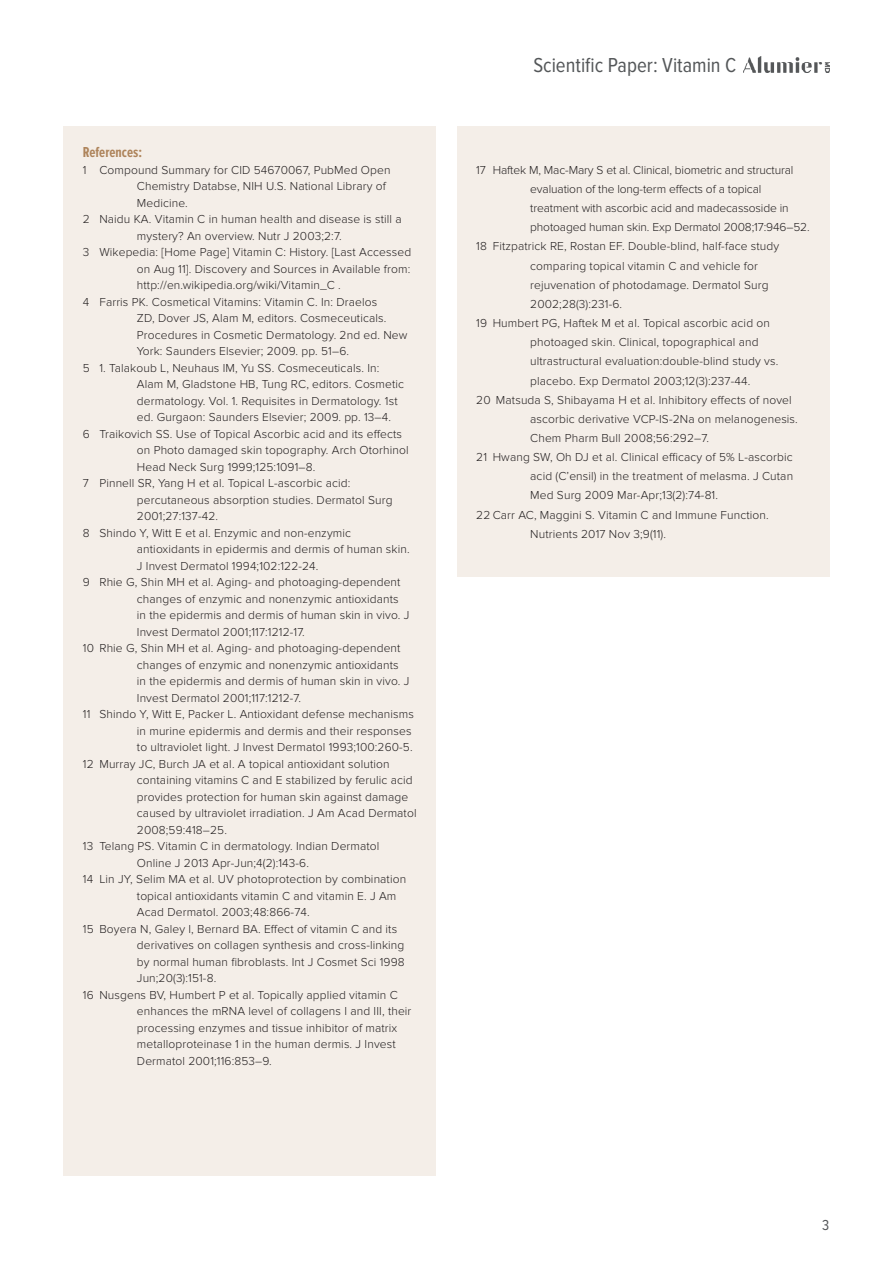
<style>
.page{position:relative;width:893px;height:1263px;background:#fff}
.page>*{position:absolute;margin:0;border:0;box-sizing:border-box;transform-origin:0 0}
.t1{font:21px "Proxima Nova Cond";color:#545759}
.sub_head_1{font:700 15px "Proxima Nova Ex Cn";color:#ae845b}
.t2{font:15px "Proxima Nova Cond";color:#545759}
.t3{font:300 12px/16.5px "Proxima Nova";letter-spacing:.01em;color:#231f20}
.t4{font:300 12px/19.2px "Proxima Nova";letter-spacing:-.01em;color:#231f20}
</style>
<div class="page">
<img style="left:744px;top:57px;width:85px;height:16px">
<div style="left:64px;top:126px;width:372px;height:1049px;background:#f4eee8"></div>
<div style="left:457px;top:126px;width:372px;height:450px;background:#f4eee8"></div>
<p class="sub_head_1" style="left:83px;top:144px;width:61px">References:</p>
<p class="t3" style="left:137px;top:161px;width:255px;text-indent:-54px">1 Compound Summary for CID 54670067, PubMed Open<br>Chemistry Databse, NIH U.S. National Library of<br>Medicine.</p>
<p class="t3" style="left:83px;top:211px;width:320px;text-align:center">2 Naidu KA. Vitamin C in human health and disease is still a mystery? An overview. Nutr J 2003;2:7.</p>
<p class="t3" style="left:137px;top:244px;width:276px;text-align:justify;text-indent:-54px">3 Wikepedia: [Home Page] Vitamin C: History. [Last Accessed on Aug 11]. Discovery and Sources in Available from: http://en.wikipedia.org/wiki/Vitamin_C .</p>
<p class="t3" style="left:137px;top:293px;width:272px;text-indent:-54px">4 Farris PK. Cosmetical Vitamins: Vitamin C. In: Draelos<br>ZD, Dover JS, Alam M, editors. Cosmeceuticals.<br>Procedures in Cosmetic Dermatology. 2nd ed. New York: Saunders Elsevier; 2009. pp. 51–6.</p>
<p class="t3" style="left:137px;top:359px;width:269px;text-indent:-54px">5 1. Talakoub L, Neuhaus IM, Yu SS. Cosmeceuticals. In:<br>Alam M, Gladstone HB, Tung RC, editors. Cosmetic dermatology. Vol. 1. Requisites in Dermatology. 1st ed. Gurgaon: Saunders Elsevier; 2009. pp. 13–4.</p>
<p class="t3" style="left:137px;top:425px;width:273px;text-indent:-54px">6 Traikovich SS. Use of Topical Ascorbic acid and its effects on Photo damaged skin topography. Arch Otorhinol<br>Head Neck Surg 1999;125:1091–8.</p>
<p class="t3" style="left:137px;top:475px;width:257px;text-indent:-54px">7 Pinnell SR, Yang H et al. Topical L-ascorbic acid: percutaneous absorption studies. Dermatol Surg<br>2001;27:137-42.</p>
<p class="t3" style="left:137px;top:524px;width:274px;text-indent:-54px">8 Shindo Y, Witt E et al. Enzymic and non-enzymic antioxidants in epidermis and dermis of human skin.<br>J Invest Dermatol 1994;102:122-24.</p>
<p class="t3" style="left:137px;top:574px;width:274px;text-indent:-54px">9 Rhie G, Shin MH et al. Aging- and photoaging-dependent changes of enzymic and nonenzymic antioxidants in the epidermis and dermis of human skin in vivo. J Invest Dermatol 2001;117:1212-17.</p>
<p class="t3" style="left:137px;top:640px;width:274px;text-indent:-54px">10 Rhie G, Shin MH et al. Aging- and photoaging-dependent changes of enzymic and nonenzymic antioxidants in the epidermis and dermis of human skin in vivo. J Invest Dermatol 2001;117:1212-7.</p>
<p class="t3" style="left:137px;top:706px;width:279px;text-indent:-54px">11 Shindo Y, Witt E, Packer L. Antioxidant defense mechanisms in murine epidermis and dermis and their responses to ultraviolet light. J Invest Dermatol 1993;100:260-5.</p>
<p class="t3" style="left:137px;top:755px;width:281px;text-indent:-54px">12 Murray JC, Burch JA et al. A topical antioxidant solution containing vitamins C and E stabilized by ferulic acid provides protection for human skin against damage caused by ultraviolet irradiation. J Am Acad Dermatol 2008;59:418–25.</p>
<p class="t3" style="left:137px;top:838px;width:244px;text-indent:-54px">13 Telang PS. Vitamin C in dermatology. Indian Dermatol<br>Online J 2013 Apr-Jun;4(2):143-6.</p>
<p class="t3" style="left:137px;top:871px;width:271px;text-indent:-54px">14 Lin JY, Selim MA et al. UV photoprotection by combination topical antioxidants vitamin C and vitamin E. J Am<br>Acad Dermatol. 2003;48:866-74.</p>
<p class="t3" style="left:137px;top:920px;width:269px;text-indent:-54px">15 Boyera N, Galey I, Bernard BA. Effect of vitamin C and its derivatives on collagen synthesis and cross-linking by normal human fibroblasts. Int J Cosmet Sci 1998<br>Jun;20(3):151-8.</p>
<p class="t3" style="left:137px;top:986px;width:276px;text-indent:-54px">16 Nusgens BV, Humbert P et al. Topically applied vitamin C enhances the mRNA level of collagens I and III, their processing enzymes and tissue inhibitor of matrix metalloproteinase 1 in the human dermis. J Invest Dermatol 2001;116:853–9.</p>
<h1 class="t1" style="left:533px;top:54px;width:205px">Scientific Paper: Vitamin C</h1>
<p class="t4" style="left:530px;top:160px;width:281px;text-indent:-54px">17 Haftek M, Mac-Mary S et al. Clinical, biometric and structural evaluation of the long-term effects of a topical treatment with ascorbic acid and madecassoside in photoaged human skin. Exp Dermatol 2008;17:946–52.</p>
<p class="t3" style="left:530px;top:237px;width:251px;line-height:19.2px;text-indent:-54px">18 Fitzpatrick RE, Rostan EF. Double-blind, half-face study comparing topical vitamin C and vehicle for rejuvenation of photodamage. Dermatol Surg 2002;28(3):231-6.</p>
<p class="t3" style="left:530px;top:314px;width:250px;line-height:19.2px;text-indent:-54px">19 Humbert PG, Haftek M et al. Topical ascorbic acid on photoaged skin. Clinical, topographical and ultrastructural evaluation:double-blind study vs. placebo. Exp Dermatol 2003;12(3):237-44.</p>
<p class="t3" style="left:530px;top:390px;width:269px;line-height:19.2px;text-indent:-54px">20 Matsuda S, Shibayama H et al. Inhibitory effects of novel ascorbic derivative VCP-IS-2Na on melanogenesis.<br>Chem Pharm Bull 2008;56:292–7.</p>
<p class="t3" style="left:530px;top:448px;width:264px;line-height:19.2px;text-align:justify;text-indent:-54px">21 Hwang SW, Oh DJ et al. Clinical efficacy of 5% L-ascorbic acid (C’ensil) in the treatment of melasma. J Cutan Med Surg 2009 Mar-Apr;13(2):74-81.</p>
<p class="t3" style="left:530px;top:505px;width:240px;line-height:19.2px;text-indent:-54px">22 Carr AC, Maggini S. Vitamin C and Immune Function.<br>Nutrients 2017 Nov 3;9(11).</p>
<p class="t2" style="left:822px;top:1217px;width:9px">3</p>
</div>
